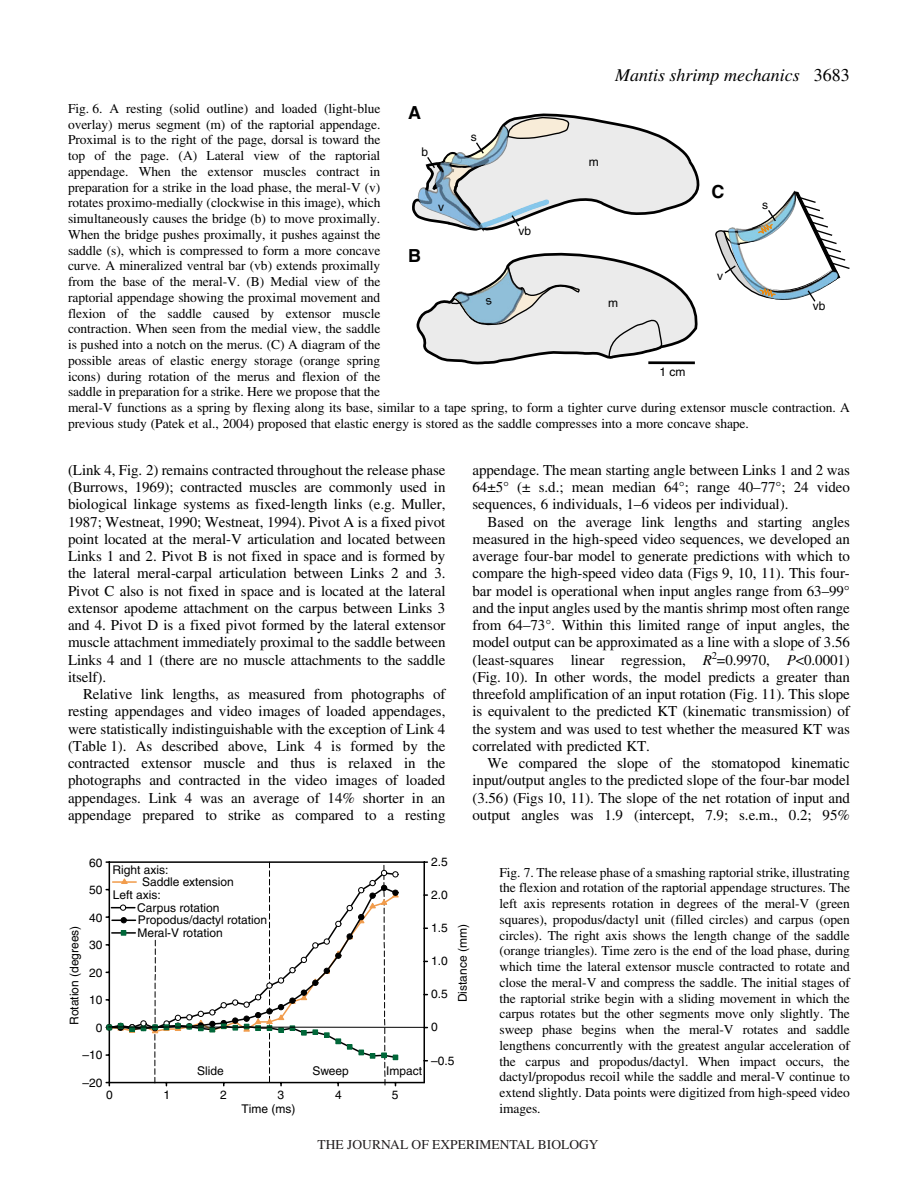
<style>
.page{position:relative;width:918px;height:1188px;background:#fff}
.page>*{position:absolute;margin:0;border:0;box-sizing:border-box;transform-origin:0 0}
.t1{font:italic 18px "Times";color:#000}
.t2{font:700 18px "Helvetica";color:#000}
.t3{font:15px/17.2px "Times";letter-spacing:-.005em;color:#000;text-align:justify}
.t4{font:13.5px/15.8px "Times";letter-spacing:-.005em;color:#000}
.t5{font:13.5px "Times";color:#231f20}
.t6{font:12px/24.9px "Helvetica";color:#000}
.s1{font-style:normal}
.s2{color:#fff}
.s3{font-style:italic}
</style>
<div class="page">
<hr style="left:648px;top:361px;width:47px;height:3px;background:#000">
<svg style="left:412px;top:113px;width:288px;height:119px"></svg>
<svg style="left:715px;top:190px;width:135px;height:112px"></svg>
<hr style="left:109px;top:1082px;width:315px;height:1px;background:#000">
<hr style="left:109px;top:861px;width:315px;height:2px;background:#000">
<hr style="left:423px;top:862px;width:2px;height:221px;background:#000">
<hr style="left:109px;top:1026px;width:315px;height:2px;background:#000">
<svg style="left:105px;top:861px;width:295px;height:225px"></svg>
<hr style="left:154px;top:864px;width:4px;height:73px;background:#fff">
<svg style="left:417px;top:252px;width:281px;height:111px"></svg>
<p class="t1" style="left:615px;top:68px;width:236px">Mantis shrimp mechanics <span class="s1">3683</span></p>
<p class="t4" style="left:68px;top:102px;width:783px">Fig.<span class="s2">·</span>6. A resting (solid outline) and loaded (light-blue<br>overlay) merus segment (m) of the raptorial appendage.<br>Proximal is to the right of the page, dorsal is toward the<br>top of the page. (A) Lateral view of the raptorial<br>appendage. When the extensor muscles contract in<br>preparation for a strike in the load phase, the meral-V (v)<br>rotates proximo-medially (clockwise in this image), which<br>simultaneously causes the bridge (b) to move proximally.<br>When the bridge pushes proximally, it pushes against the<br>saddle (s), which is compressed to form a more concave<br>curve. A mineralized ventral bar (vb) extends proximally<br>from the base of the meral-V. (B) Medial view of the<br>raptorial appendage showing the proximal movement and<br>flexion of the saddle caused by extensor muscle<br>contraction. When seen from the medial view, the saddle<br>is pushed into a notch on the merus. (C) A diagram of the<br>possible areas of elastic energy storage (orange spring<br>icons) during rotation of the merus and flexion of the<br>saddle in preparation for a strike. Here we propose that the<br>meral-V functions as a spring by flexing along its base, similar to a tape spring, to form a tighter curve during extensor muscle contraction. A previous study (Patek et al., 2004) proposed that elastic energy is stored as the saddle compresses into a more concave shape.</p>
<p class="t2" style="left:408px;top:106px;width:14px">A</p>
<p class="t6" style="left:471px;top:126px;width:7px">s</p>
<p class="t6" style="left:422px;top:141px;width:8px">b</p>
<p class="t6" style="left:589px;top:151px;width:11px">m</p>
<p class="t2" style="left:712px;top:185px;width:14px">C</p>
<p class="t6" style="left:762px;top:194px;width:7px">s</p>
<p class="t6" style="left:438px;top:196px;width:7px">v</p>
<p class="t6" style="left:518px;top:219px;width:14px">vb</p>
<p class="t2" style="left:408px;top:249px;width:14px">B</p>
<p class="t6" style="left:717px;top:264px;width:7px">v</p>
<p class="t6" style="left:608px;top:292px;width:11px">m</p>
<p class="t6" style="left:813px;top:294px;width:14px">vb</p>
<p class="t6" style="left:659px;top:361px;width:28px">1 cm</p>
<p class="t3" style="left:68px;top:463px;width:379px">(Link 4, Fig.<span class="s2">·</span>2) remains contracted throughout the release phase (Burrows, 1969); contracted muscles are commonly used in biological linkage systems as fixed-length links (e.g. Muller, 1987; Westneat, 1990; Westneat, 1994). Pivot A is a fixed pivot point located at the meral-V articulation and located between Links 1 and 2. Pivot B is not fixed in space and is formed by the lateral meral-carpal articulation between Links 2 and 3.<br>Pivot C also is not fixed in space and is located at the lateral extensor apodeme attachment on the carpus between Links 3 and 4. Pivot D is a fixed pivot formed by the lateral extensor muscle attachment immediately proximal to the saddle between Links 4 and 1 (there are no muscle attachments to the saddle itself).</p>
<p class="t3" style="left:68px;top:687px;width:379px;text-indent:15px">Relative link lengths, as measured from photographs of resting appendages and video images of loaded appendages, were statistically indistinguishable with the exception of Link 4 (Table<span class="s2">·</span>1). As described above, Link 4 is formed by the contracted extensor muscle and thus is relaxed in the photographs and contracted in the video images of loaded appendages. Link 4 was an average of 14% shorter in an appendage prepared to strike as compared to a resting</p>
<p class="t3" style="left:472px;top:463px;width:379px">appendage. The mean starting angle between Links 1 and 2 was 64±5° (± s.d.; mean median 64°; range 40–77°; 24 video sequences, 6 individuals, 1–6 videos per individual).</p>
<p class="t3" style="left:472px;top:514px;width:379px;text-indent:15px">Based on the average link lengths and starting angles measured in the high-speed video sequences, we developed an average four-bar model to generate predictions with which to compare the high-speed video data (Figs<span class="s2">·</span>9, 10, 11). This four&shy;bar model is operational when input angles range from 63–99° and the input angles used by the mantis shrimp most often range from 64–73°. Within this limited range of input angles, the model output can be approximated as a line with a slope of 3.56 (least-squares linear regression, <span class="s3">R</span><sup>2</sup>=0.9970, <span class="s3">P</span>&lt;0.0001) (Fig.<span class="s2">·</span>10). In other words, the model predicts a greater than threefold amplification of an input rotation (Fig.<span class="s2">·</span>11). This slope is equivalent to the predicted KT (kinematic transmission) of the system and was used to test whether the measured KT was correlated with predicted KT.</p>
<p class="t3" style="left:472px;top:756px;width:379px;text-indent:15px">We compared the slope of the stomatopod kinematic input/output angles to the predicted slope of the four-bar model (3.56) (Figs<span class="s2">·</span>10, 11). The slope of the net rotation of input and output angles was 1.9 (intercept, 7.9; s.e.m., 0.2; 95%</p>
<p class="t6" style="left:431px;top:850px;width:18px">2.5</p>
<p class="t6" style="left:89px;top:851px;width:15px">60</p>
<p class="t6" style="left:112px;top:859px;width:58px">Right axis:<br>Left axis:</p>
<p class="t4" style="left:499px;top:865px;width:352px;text-align:justify">Fig.<span class="s2">·</span>7. The release phase of a smashing raptorial strike, illustrating the flexion and rotation of the raptorial appendage structures. The left axis represents rotation in degrees of the meral-V (green squares), propodus/dactyl unit (filled circles) and carpus (open circles). The right axis shows the length change of the saddle (orange triangles). Time zero is the end of the load phase, during which time the lateral extensor muscle contracted to rotate and close the meral-V and compress the saddle. The initial stages of the raptorial strike begin with a sliding movement in which the carpus rotates but the other segments move only slightly. The sweep phase begins when the meral-V rotates and saddle lengthens concurrently with the greatest angular acceleration of the carpus and propodus/dactyl. When impact occurs, the dactyl/propodus recoil while the saddle and meral-V continue to extend slightly. Data points were digitized from high-speed video images.</p>
<p class="t5" style="left:318px;top:1137px;width:282px">THE JOURNAL OF EXPERIMENTAL BIOLOGY</p>
<p class="t6" style="left:137px;top:869px;width:98px;line-height:26.2px;text-indent:5px">Saddle extension<br>Carpus rotation</p>
<p class="t6" style="left:137px;top:915px;width:131px;line-height:12.6px">Propodus/dactyl rotation<br>Meral-V rotation</p>
<p class="t6" style="left:89px;top:879px;width:15px">50</p>
<p class="t6" style="left:431px;top:883px;width:18px">2.0</p>
<p class="t6" style="left:89px;top:906px;width:15px">40</p>
<p class="t6" style="left:431px;top:917px;width:18px">1.5</p>
<p class="t6" style="left:451px;top:1002px;width:79px;rotate:-90deg">Distance (mm)</p>
<p class="t6" style="left:63px;top:1025px;width:101px;rotate:-90deg">Rotation (degrees)</p>
<p class="t6" style="left:89px;top:934px;width:15px">30</p>
<p class="t6" style="left:431px;top:950px;width:18px">1.0</p>
<p class="t6" style="left:89px;top:961px;width:15px">20</p>
<p class="t6" style="left:431px;top:983px;width:18px">0.5</p>
<p class="t6" style="left:89px;top:989px;width:15px">10</p>
<p class="t6" style="left:431px;top:1016px;width:8px">0</p>
<p class="t6" style="left:96px;top:1016px;width:8px">0</p>
<p class="t6" style="left:83px;top:1044px;width:22px">–10</p>
<p class="t6" style="left:431px;top:1049px;width:25px">–0.5</p>
<p class="t6" style="left:197px;top:1059px;width:28px">Slide</p>
<p class="t6" style="left:312px;top:1059px;width:38px">Sweep</p>
<p class="t6" style="left:386px;top:1059px;width:38px">Impact</p>
<p class="t6" style="left:83px;top:1072px;width:22px">–20</p>
<p class="t6" style="left:106px;top:1084px;width:8px">0</p>
<p class="t6" style="left:220px;top:1084px;width:8px">2</p>
<p class="t6" style="left:163px;top:1084px;width:8px">1</p>
<p class="t6" style="left:277px;top:1084px;width:8px">3</p>
<p class="t6" style="left:392px;top:1084px;width:8px">5</p>
<p class="t6" style="left:335px;top:1084px;width:8px">4</p>
<p class="t6" style="left:242px;top:1098px;width:55px">Time (ms)</p>
</div>
